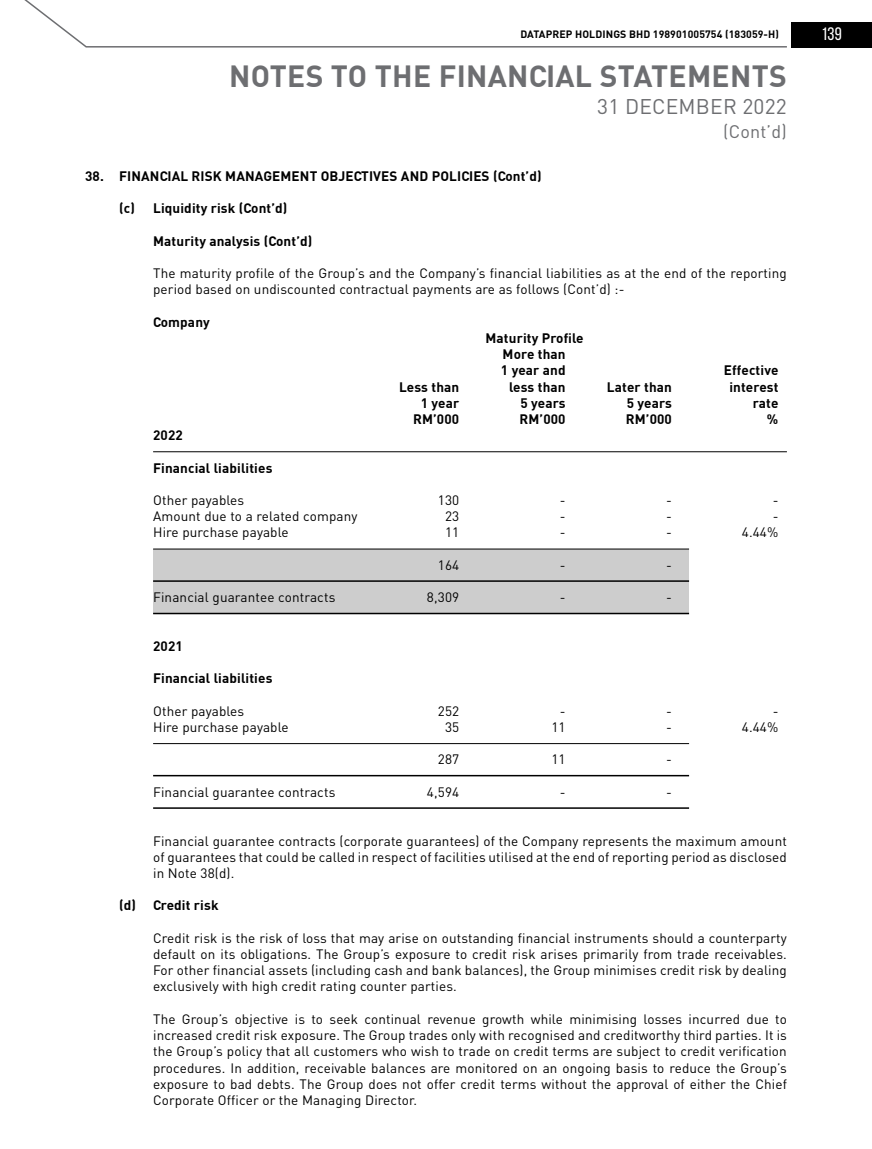
<style>
.page{position:relative;width:872px;height:1149px;background:#fff}
.page>*{position:absolute;margin:0;border:0;box-sizing:border-box;transform-origin:0 0}
.t1{font:700 30px "DIN";letter-spacing:.01em;color:#6d6e71}
.t2{font:21px "DIN";letter-spacing:.01em;color:#6d6e71}
.t3{font:18px "DIN";color:#6d6e71}
.t4{font:18px "Bebas Neue";color:#fff}
.t5{font:13.5px/16.2px "DIN";letter-spacing:.01em;color:#000;text-align:justify}
.t6{font:700 13.5px/16.2px "DIN";letter-spacing:.01em;color:#000;text-align:center}
.t7{font:700 10.5px "DIN";letter-spacing:.01em;color:#000}
</style>
<div class="page">
<div style="left:791px;top:22px;width:81px;height:26px;background:#000"></div>
<svg style="left:24px;top:0;width:763px;height:48px"></svg>
<hr style="left:153px;top:451px;width:634px;height:1px;background:#000">
<hr style="left:153px;top:548px;width:536px;height:1px;background:#000">
<hr style="left:153px;top:612px;width:536px;height:2px;background:#000">
<hr style="left:153px;top:743px;width:536px;height:1px;background:#000">
<hr style="left:153px;top:774px;width:536px;height:2px;background:#000">
<hr style="left:153px;top:807px;width:536px;height:1px;background:#000">
<div style="left:153px;top:549px;width:536px;height:64px;background:#cdcdcd"></div>
<p class="t7" style="left:520px;top:28px;width:260px">DATAPREP HOLDINGS BHD 198901005754 (183059-H)</p>
<h3 class="t4" style="left:821px;top:24px;width:22px">139</h3>
<h1 class="t1" style="left:229px;top:57px;width:559px">NOTES TO THE FINANCIAL STATEMENTS</h1>
<h2 class="t2" style="left:597px;top:93px;width:191px">31 DECEMBER 2022</h2>
<h3 class="t3" style="left:723px;top:120px;width:65px">(Cont’d)</h3>
<p class="t6" style="left:85px;top:167px;width:458px">38. FINANCIAL RISK MANAGEMENT OBJECTIVES AND POLICIES (Cont’d)</p>
<p class="t6" style="left:119px;top:199px;width:170px">(c) Liquidity risk (Cont’d)</p>
<p class="t6" style="left:153px;top:232px;width:161px">Maturity analysis (Cont’d)</p>
<p class="t5" style="left:153px;top:265px;width:635px">The maturity profile of the Group’s and the Company’s financial liabilities as at the end of the reporting period based on undiscounted contractual payments are as follows (Cont’d) :-</p>
<p class="t6" style="left:153px;top:313px;width:58px">Company</p>
<p class="t6" style="left:485px;top:329px;width:100px">Maturity Profile<br>More than<br>1 year and</p>
<p class="t6" style="left:724px;top:361px;width:56px">Effective</p>
<p class="t6" style="left:399px;top:378px;width:62px">Less than</p>
<p class="t6" style="left:509px;top:378px;width:58px">less than</p>
<p class="t6" style="left:607px;top:378px;width:66px">Later than</p>
<p class="t6" style="left:729px;top:378px;width:51px">interest</p>
<p class="t6" style="left:421px;top:394px;width:40px">1 year</p>
<p class="t6" style="left:520px;top:394px;width:47px">5 years</p>
<p class="t6" style="left:626px;top:394px;width:47px">5 years</p>
<p class="t6" style="left:752px;top:394px;width:27px">rate</p>
<p class="t6" style="left:413px;top:410px;width:48px">RM’000</p>
<p class="t6" style="left:519px;top:410px;width:48px">RM’000</p>
<p class="t6" style="left:626px;top:410px;width:48px">RM’000</p>
<p class="t6" style="left:767px;top:410px;width:13px">%</p>
<p class="t6" style="left:153px;top:426px;width:31px">2022</p>
<p class="t6" style="left:153px;top:459px;width:121px">Financial liabilities</p>
<p class="t5" style="left:153px;top:491px;width:93px">Other payables</p>
<p class="t5" style="left:438px;top:491px;width:23px">130</p>
<p class="t5" style="left:560px;top:491px;width:7px">-</p>
<p class="t5" style="left:666px;top:491px;width:7px">-</p>
<p class="t5" style="left:772px;top:491px;width:7px">-</p>
<p class="t5" style="left:153px;top:508px;width:206px">Amount due to a related company</p>
<p class="t5" style="left:445px;top:508px;width:16px">23</p>
<p class="t5" style="left:560px;top:508px;width:7px">-</p>
<p class="t5" style="left:666px;top:508px;width:7px">-</p>
<p class="t5" style="left:772px;top:508px;width:7px">-</p>
<p class="t5" style="left:153px;top:524px;width:137px">Hire purchase payable</p>
<p class="t5" style="left:445px;top:524px;width:16px">11</p>
<p class="t5" style="left:560px;top:524px;width:7px">-</p>
<p class="t5" style="left:666px;top:524px;width:7px">-</p>
<p class="t5" style="left:742px;top:524px;width:38px">4.44%</p>
<p class="t5" style="left:438px;top:556px;width:23px">164</p>
<p class="t5" style="left:560px;top:556px;width:7px">-</p>
<p class="t5" style="left:666px;top:556px;width:7px">-</p>
<p class="t5" style="left:153px;top:589px;width:184px">Financial guarantee contracts</p>
<p class="t5" style="left:427px;top:589px;width:34px">8,309</p>
<p class="t5" style="left:560px;top:589px;width:7px">-</p>
<p class="t5" style="left:666px;top:589px;width:7px">-</p>
<p class="t6" style="left:153px;top:637px;width:31px">2021</p>
<p class="t6" style="left:153px;top:669px;width:121px">Financial liabilities</p>
<p class="t5" style="left:153px;top:702px;width:93px">Other payables</p>
<p class="t5" style="left:438px;top:702px;width:23px">252</p>
<p class="t5" style="left:560px;top:702px;width:7px">-</p>
<p class="t5" style="left:666px;top:702px;width:7px">-</p>
<p class="t5" style="left:772px;top:702px;width:7px">-</p>
<p class="t5" style="left:153px;top:718px;width:137px">Hire purchase payable</p>
<p class="t5" style="left:445px;top:718px;width:16px">35</p>
<p class="t5" style="left:551px;top:718px;width:16px">11</p>
<p class="t5" style="left:666px;top:718px;width:7px">-</p>
<p class="t5" style="left:742px;top:718px;width:38px">4.44%</p>
<p class="t5" style="left:438px;top:751px;width:23px">287</p>
<p class="t5" style="left:551px;top:751px;width:16px">11</p>
<p class="t5" style="left:666px;top:751px;width:7px">-</p>
<p class="t5" style="left:153px;top:783px;width:184px">Financial guarantee contracts</p>
<p class="t5" style="left:427px;top:783px;width:34px">4,594</p>
<p class="t5" style="left:560px;top:783px;width:7px">-</p>
<p class="t5" style="left:666px;top:783px;width:7px">-</p>
<p class="t5" style="left:153px;top:832px;width:635px">Financial guarantee contracts (corporate guarantees) of the Company represents the maximum amount of guarantees that could be called in respect of facilities utilised at the end of reporting period as disclosed in Note 38(d).</p>
<p class="t6" style="left:119px;top:896px;width:18px">(d)</p>
<p class="t6" style="left:153px;top:896px;width:67px">Credit risk</p>
<p class="t5" style="left:153px;top:929px;width:635px">Credit risk is the risk of loss that may arise on outstanding financial instruments should a counterparty default on its obligations. The Group’s exposure to credit risk arises primarily from trade receivables.<br>For other financial assets (including cash and bank balances), the Group minimises credit risk by dealing exclusively with high credit rating counter parties.</p>
<p class="t5" style="left:153px;top:1010px;width:635px">The Group’s objective is to seek continual revenue growth while minimising losses incurred due to increased credit risk exposure. The Group trades only with recognised and creditworthy third parties. It is the Group’s policy that all customers who wish to trade on credit terms are subject to credit verification procedures. In addition, receivable balances are monitored on an ongoing basis to reduce the Group’s exposure to bad debts. The Group does not offer credit terms without the approval of either the Chief Corporate Officer or the Managing Director.</p>
</div>
